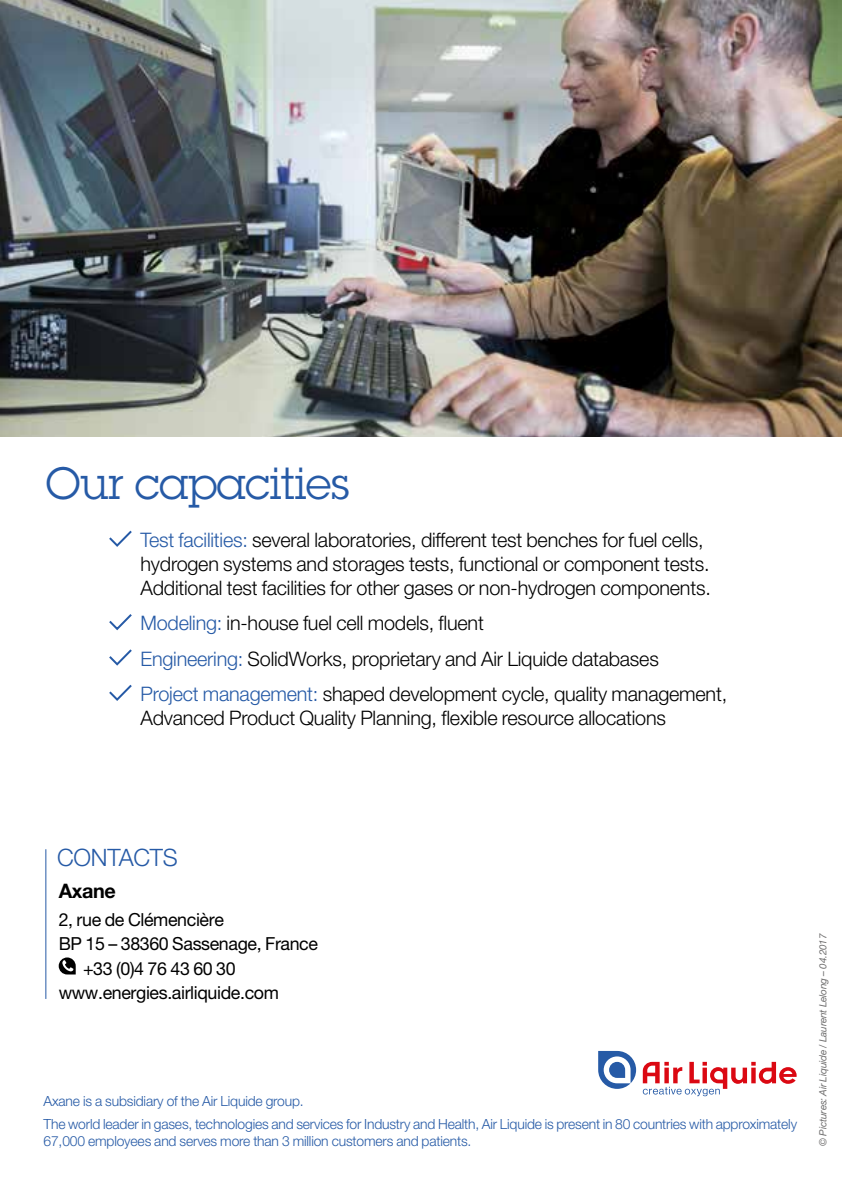
<style>
.page{position:relative;width:842px;height:1191px;background:#fff}
.page>*{position:absolute;margin:0;border:0;box-sizing:border-box;transform-origin:0 0}
.t1{font:44px "Lubalin Graph Std";color:#265aa6}
.t2{font:300 24px "Helvetica Neue LT Pro";letter-spacing:-.01em;color:#265aa6}
.t3{font:300 20px/24px "Helvetica Neue LT Pro";letter-spacing:-.01em;color:#000}
.t4{font:700 20px "Helvetica Neue LT Pro";letter-spacing:-.02em;color:#000}
.t5{font:18px "Helvetica Neue LT Pro";letter-spacing:-.02em;color:#000}
.t6{font:300 14px/22.4px "Helvetica Neue LT Pro";letter-spacing:-.01em;color:#265aa6}
.t7{font:italic 10px "Helvetica Neue LT Pro";letter-spacing:-.01em;color:#706f6f}
.s1{color:#265aa6}
</style>
<div class="page">
<svg style="left:109px;top:530px;width:23px;height:17px"></svg>
<svg style="left:109px;top:614px;width:23px;height:17px"></svg>
<svg style="left:109px;top:649px;width:23px;height:17px"></svg>
<svg style="left:109px;top:684px;width:23px;height:17px"></svg>
<img style="left:0;top:0;width:842px;height:437px">
<svg style="left:59px;top:957px;width:17px;height:17px"></svg>
<hr style="left:45px;top:849px;width:1px;height:150px;background:#265aa6">
<svg style="left:598px;top:1051px;width:38px;height:37px"></svg>
<svg style="left:643px;top:1061px;width:154px;height:35px"></svg>
<h1 class="t1" style="left:46px;top:455px;width:305px">Our capacities</h1>
<p class="t3" style="left:141px;top:527px;width:572px"><span class="s1">Test facilities:</span> several laboratories, different test benches for fuel cells, hydrogen systems and storages tests, functional or component tests.<br>Additional test facilities for other gases or non-hydrogen components.</p>
<p class="t3" style="left:141px;top:605px;width:588px;line-height:35.4px"><span class="s1">Modeling:</span> in-house fuel cell models, fluent<br><span class="s1">Engineering:</span> SolidWorks, proprietary and Air Liquide databases<br><span class="s1">Project management:</span> shaped development cycle, quality management,</p>
<p class="t3" style="left:141px;top:705px;width:527px">Advanced Product Quality Planning, flexible resource allocations</p>
<p class="t2" style="left:57px;top:843px;width:122px">CONTACTS</p>
<p class="t4" style="left:59px;top:878px;width:59px">Axane</p>
<p class="t5" style="left:59px;top:908px;width:167px">2, rue de Clémencière</p>
<p class="t5" style="left:59px;top:933px;width:261px">BP 15 – 38360 Sassenage, France</p>
<p class="t5" style="left:83px;top:957px;width:154px">+33 (0)4 76 43 60 30</p>
<p class="t5" style="left:59px;top:981px;width:222px">www.energies.airliquide.com</p>
<p class="t6" style="left:44px;top:1089px;width:755px">Axane is a subsidiary of the Air Liquide group.<br>The world leader in gases, technologies and services for Industry and Health, Air Liquide is present in 80 countries with approximately</p>
<p class="t6" style="left:44px;top:1129px;width:429px">67,000 employees and serves more than 3 million customers and patients.</p>
<p class="t7" style="left:817px;top:1145px;width:214px;rotate:-90deg">© Pictures: Air Liquide / Laurent Lelong – 04.2017</p>
</div>
